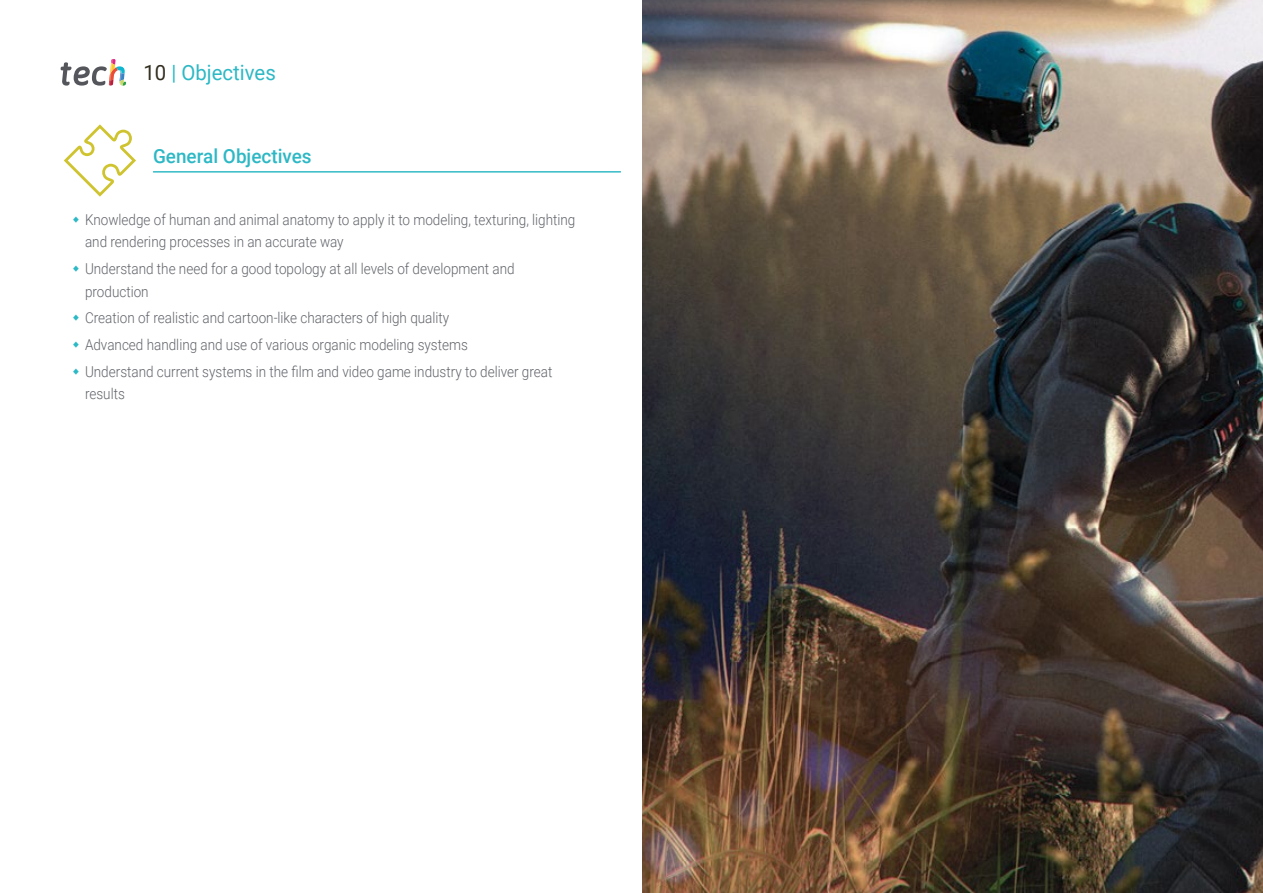
<style>
.page{position:relative;width:1263px;height:893px;background:#fff}
.page>*{position:absolute;margin:0;border:0;box-sizing:border-box;transform-origin:0 0}
.t1{font:21px "Roboto";color:#2db8c5}
.t2{font:500 19.5px "Roboto";color:#2db8c5}
.t3{font:300 15px/22.5px "Roboto";color:#61646a;scale:.9 1}
.s1{color:#312e20}
</style>
<div class="page">
<svg style="left:61px;top:59px;width:65px;height:27px"></svg>
<hr style="left:153px;top:171px;width:468px;height:1px;background:#2db8c5">
<svg style="left:64px;top:124px;width:72px;height:73px"></svg>
<img style="left:642px;top:0;width:621px;height:893px">
<h1 class="t1" style="left:144px;top:57px;width:134px"><span class="s1">10</span> | Objectives</h1>
<h2 class="t2" style="left:153px;top:143px;width:160px">General Objectives</h2>
<p class="t3" style="left:85px;top:208px;width:546px">Knowledge of human and animal anatomy to apply it to modeling, texturing, lighting and rendering processes in an accurate way</p>
<p class="t3" style="left:85px;top:257px;width:479px">Understand the need for a good topology at all levels of development and production</p>
<p class="t3" style="left:85px;top:304px;width:521px;line-height:26.7px">Creation of realistic and cartoon-like characters of high quality<br>Advanced handling and use of various organic modeling systems<br>Understand current systems in the film and video game industry to deliver great</p>
<p class="t3" style="left:85px;top:382px;width:46px">results</p>
</div>
